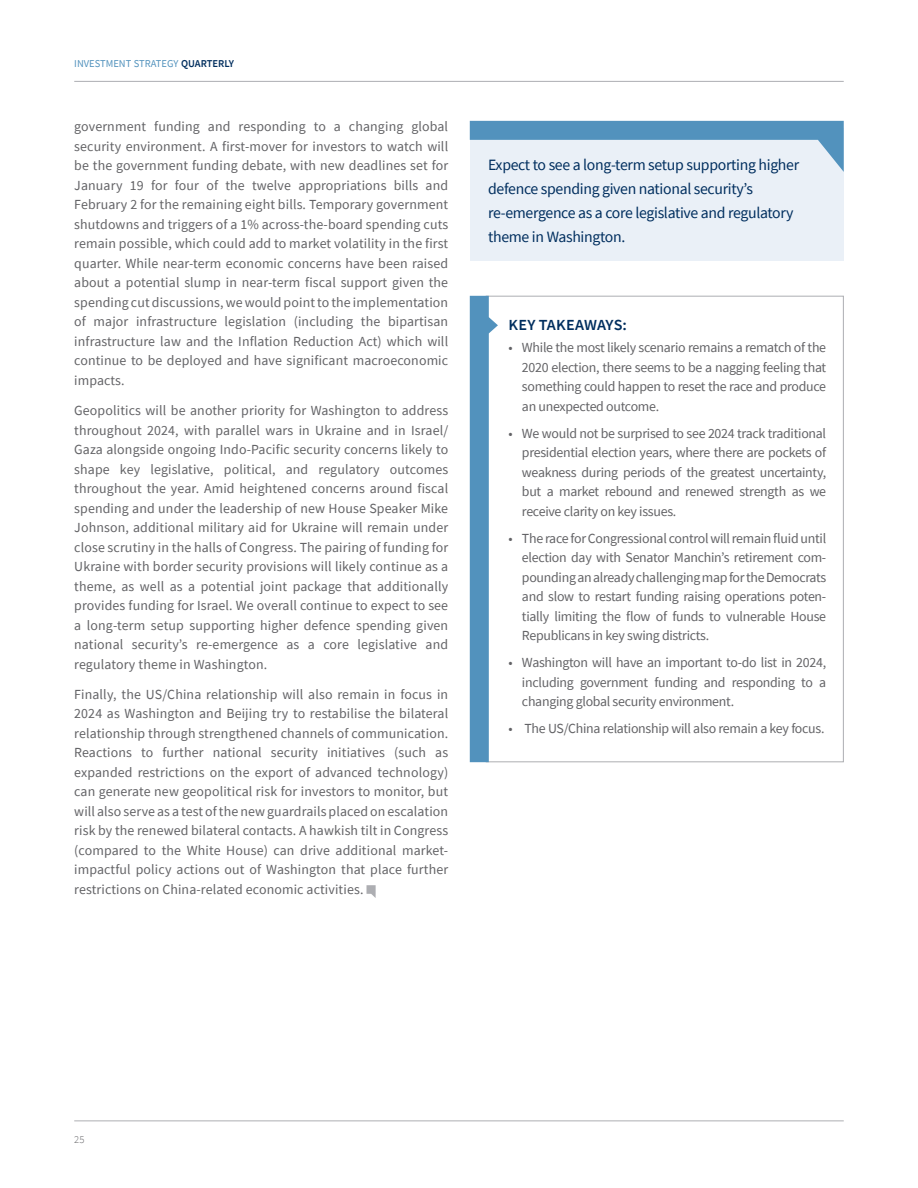
<style>
.page{position:relative;width:918px;height:1188px;background:#fff}
.page>*{position:absolute;margin:0;border:0;box-sizing:border-box;transform-origin:0 0}
.Intro_Paragraph_-_BLUE{font:15.75px/24px "Source Sans Pro";letter-spacing:-.02em;color:#002e5e}
.First_Tier_Subhead{font:600 15.3px "Source Sans Pro";letter-spacing:.005em;color:#002e5e;scale:1.05 1}
.Body_copy_9_25_13{font:13.8px/19.5px "Source Sans Pro";letter-spacing:-.02em;color:#636366;text-align:justify}
.t1{font:10.5px "Source Sans Pro";color:#5292bd}
.t2{font:300 10.5px "Source Sans Pro";color:#636366}
.s1{font-weight:600;color:#002e5e}
</style>
<div class="page">
<hr style="left:74px;top:1120px;width:770px;height:1px;background:#adaeb2">
<hr style="left:74px;top:81px;width:770px;height:1px;background:#adaeb2">
<svg style="left:367px;top:885px;width:9px;height:13px"></svg>
<div style="left:470px;top:128px;width:374px;height:132px;background:#eaf0f7"></div>
<svg style="left:470px;top:121px;width:374px;height:51px"></svg>
<div style="left:486px;top:296px;width:358px;height:466px;background:#fff;border:1px solid #adaeb2"></div>
<svg style="left:470px;top:296px;width:28px;height:466px"></svg>
<p class="t1" style="left:74px;top:57px;width:161px">INVESTMENT STRATEGY <span class="s1">QUARTERLY</span></p>
<p class="Body_copy_9_25_13" style="left:74px;top:117px;width:375px">government funding and responding to a changing global security environment. A first-mover for investors to watch will be the government funding debate, with new deadlines set for January 19 for four of the twelve appropriations bills and February 2 for the remaining eight bills. Temporary government shutdowns and triggers of a 1% across-the-board spending cuts remain possible, which could add to market volatility in the first quarter. While near-term economic concerns have been raised about a potential slump in near-term fiscal support given the spending cut discussions, we would point to the implementation of major infrastructure legislation (including the bipartisan infrastructure law and the Inflation Reduction Act) which will continue to be deployed and have significant macroeconomic impacts.</p>
<p class="Body_copy_9_25_13" style="left:74px;top:401px;width:376px">Geopolitics will be another priority for Washington to address throughout 2024, with parallel wars in Ukraine and in Israel/ Gaza alongside ongoing Indo-Pacific security concerns likely to shape key legislative, political, and regulatory outcomes throughout the year. Amid heightened concerns around fiscal spending and under the leadership of new House Speaker Mike Johnson, additional military aid for Ukraine will remain under close scrutiny in the halls of Congress. The pairing of funding for Ukraine with border security provisions will likely continue as a theme, as well as a potential joint package that additionally provides funding for Israel. We overall continue to expect to see a long-term setup supporting higher defence spending given national security’s re-emergence as a core legislative and regulatory theme in Washington.</p>
<p class="Body_copy_9_25_13" style="left:74px;top:684px;width:376px">Finally, the US/China relationship will also remain in focus in 2024 as Washington and Beijing try to restabilise the bilateral relationship through strengthened channels of communication.<br>Reactions to further national security initiatives (such as expanded restrictions on the export of advanced technology) can generate new geopolitical risk for investors to monitor, but will also serve as a test of the new guardrails placed on escalation risk by the renewed bilateral contacts. A hawkish tilt in Congress (compared to the White House) can drive additional market&shy;impactful policy actions out of Washington that place further restrictions on China-related economic activities.</p>
<p class="Intro_Paragraph_-_BLUE" style="left:488px;top:153px;width:313px">Expect to see a long-term setup supporting higher defence spending given national security’s re-emergence as a core legislative and regulatory theme in Washington.</p>
<p class="First_Tier_Subhead" style="left:508px;top:315px;width:114px">KEY TAKEAWAYS:</p>
<p class="Body_copy_9_25_13" style="left:522px;top:338px;width:306px;text-indent:-14px">• While the most likely scenario remains a rematch of the 2020 election, there seems to be a nagging feeling that something could happen to reset the race and produce an unexpected outcome.</p>
<p class="Body_copy_9_25_13" style="left:522px;top:423px;width:306px;text-indent:-14px">• We would not be surprised to see 2024 track traditional presidential election years, where there are pockets of weakness during periods of the greatest uncertainty, but a market rebound and renewed strength as we receive clarity on key issues.</p>
<p class="Body_copy_9_25_13" style="left:522px;top:528px;width:306px;text-indent:-14px">• The race for Congressional control will remain fluid until election day with Senator Manchin’s retirement com&shy;pounding an already challenging map for the Democrats and slow to restart funding raising operations poten&shy;tially limiting the flow of funds to vulnerable House Republicans in key swing districts.</p>
<p class="Body_copy_9_25_13" style="left:522px;top:653px;width:306px;text-indent:-14px">• Washington will have an important to-do list in 2024, including government funding and responding to a changing global security environment.</p>
<p class="Body_copy_9_25_13" style="left:508px;top:719px;width:318px">• The US/China relationship will also remain a key focus.</p>
<p class="t2" style="left:74px;top:1133px;width:12px">25</p>
</div>
